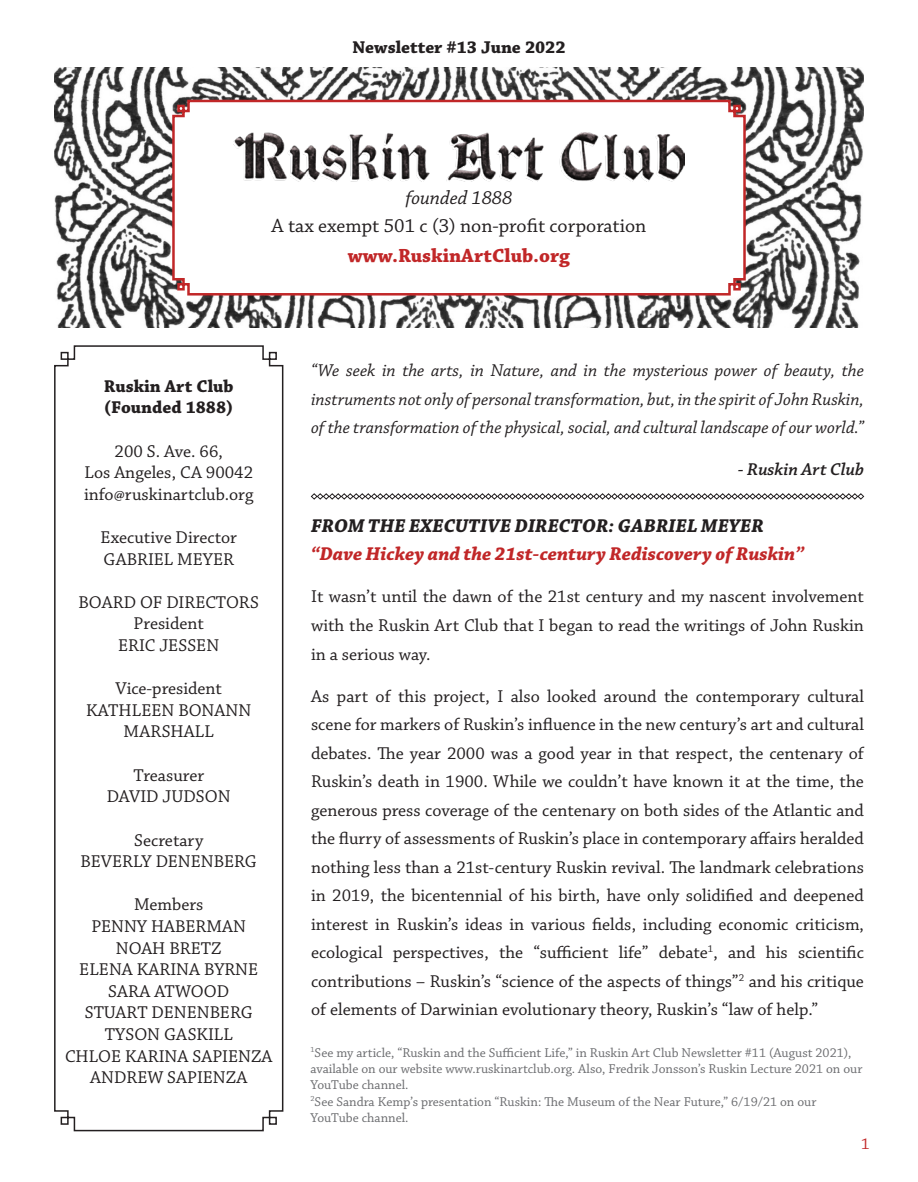
<style>
.page{position:relative;width:918px;height:1182px;background:#fff}
.page>*{position:absolute;margin:0;border:0;box-sizing:border-box;transform-origin:0 0}
.t1{font:20.1px "Chaparral Pro";color:#231f20}
.t2{font:700 20.1px "Chaparral Pro";color:#c12728}
.t3{font:italic 20.1px "Chaparral Pro";color:#231f20}
.t4{font:italic 700 19.5px "Chaparral Pro";color:#c12728}
.t5{font:italic 700 19.5px "Chaparral Pro";color:#231f20}
.t6{font:18px/28.5px "Chaparral Pro";color:#231f20;text-align:justify}
.t7{font:italic 18px/28.5px "Chaparral Pro";color:#231f20;text-align:justify}
.t8{font:700 18px "Chaparral Pro";color:#231f20}
.t9{font:italic 600 18px "Chaparral Pro";letter-spacing:.005em;color:#231f20}
.t10{font:16.5px "Chaparral Pro";color:#c12728}
.t11{font:13.5px/16.2px "Chaparral Pro";color:#6c6d70}
</style>
<div class="page">
<img style="left:54px;top:68px;width:810px;height:259px">
<svg style="left:171px;top:98px;width:576px;height:199px"></svg>
<svg style="left:54px;top:345px;width:230px;height:786px"></svg>
<img style="left:234px;top:132px;width:450px;height:49px">
<svg style="left:311px;top:493px;width:553px;height:6px"></svg>
<p class="t8" style="left:352px;top:37px;width:215px">Newsletter #13 June 2022</p>
<p class="t3" style="left:406px;top:186px;width:108px">founded 1888</p>
<p class="t1" style="left:272px;top:215px;width:376px">A tax exempt 501 c (3) non-profit corporation</p>
<p class="t2" style="left:348px;top:244px;width:224px">www.RuskinArtClub.org</p>
<p class="t8" style="left:104px;top:375px;width:131px">Ruskin Art Club</p>
<p class="t8" style="left:104px;top:397px;width:131px">(Founded 1888)</p>
<p class="t6" style="left:115px;top:437px;width:110px">200 S. Ave. 66,</p>
<p class="t6" style="left:84px;top:459px;width:170px">Los Angeles, CA 90042</p>
<p class="t6" style="left:84px;top:480px;width:171px">info@ruskinartclub.org</p>
<p class="t6" style="left:101px;top:523px;width:138px">Executive Director</p>
<p class="t6" style="left:104px;top:545px;width:132px">GABRIEL MEYER</p>
<p class="t6" style="left:79px;top:588px;width:182px">BOARD OF DIRECTORS</p>
<p class="t6" style="left:134px;top:610px;width:72px">President</p>
<p class="t6" style="left:118px;top:631px;width:103px">ERIC JESSEN</p>
<p class="t6" style="left:115px;top:675px;width:108px">Vice-president</p>
<p class="t6" style="left:86px;top:700px;width:166px;line-height:21.6px;text-align:center">KATHLEEN BONANN<br>MARSHALL</p>
<p class="t6" style="left:133px;top:761px;width:72px">Treasurer</p>
<p class="t6" style="left:107px;top:783px;width:125px">DAVID JUDSON</p>
<p class="t6" style="left:134px;top:826px;width:71px">Secretary</p>
<p class="t6" style="left:81px;top:847px;width:178px">BEVERLY DENENBERG</p>
<p class="t6" style="left:134px;top:891px;width:71px">Members</p>
<p class="t6" style="left:91px;top:912px;width:156px">PENNY HABERMAN</p>
<p class="t6" style="left:116px;top:934px;width:107px">NOAH BRETZ</p>
<p class="t6" style="left:79px;top:955px;width:180px">ELENA KARINA BYRNE</p>
<p class="t6" style="left:108px;top:977px;width:123px">SARA ATWOOD</p>
<p class="t6" style="left:85px;top:999px;width:170px">STUART DENENBERG</p>
<p class="t6" style="left:105px;top:1020px;width:130px">TYSON GASKILL</p>
<p class="t6" style="left:65px;top:1042px;width:209px">CHLOE KARINA SAPIENZA</p>
<p class="t6" style="left:90px;top:1063px;width:158px">ANDREW SAPIENZA</p>
<p class="t7" style="left:311px;top:357px;width:554px">“We seek in the arts, in Nature, and in the mysterious power of beauty, the instruments not only of personal transformation, but, in the spirit of John Ruskin, of the transformation of the physical, social, and cultural landscape of our world.”</p>
<p class="t9" style="left:738px;top:459px;width:128px">- Ruskin Art Club</p>
<p class="t5" style="left:311px;top:514px;width:454px">FROM THE EXECUTIVE DIRECTOR: GABRIEL MEYER</p>
<p class="t4" style="left:311px;top:543px;width:495px">“Dave Hickey and the 21st-century Rediscovery of Ruskin”</p>
<p class="t6" style="left:311px;top:583px;width:554px">It wasn’t until the dawn of the 21st century and my nascent involvement with the Ruskin Art Club that I began to read the writings of John Ruskin in a serious way.</p>
<p class="t6" style="left:311px;top:682px;width:555px">As part of this project, I also looked around the contemporary cultural scene for markers of Ruskin’s influence in the new century’s art and cultural debates. The year 2000 was a good year in that respect, the centenary of Ruskin’s death in 1900. While we couldn’t have known it at the time, the generous press coverage of the centenary on both sides of the Atlantic and the flurry of assessments of Ruskin’s place in contemporary affairs heralded nothing less than a 21st-century Ruskin revival. The landmark celebrations in 2019, the bicentennial of his birth, have only solidified and deepened interest in Ruskin’s ideas in various fields, including economic criticism, ecological perspectives, the “sufficient life” debate<sup>1</sup>, and his scientific contributions – Ruskin’s “science of the aspects of things”<sup>2</sup> and his critique of elements of Darwinian evolutionary theory, Ruskin’s “law of help.”</p>
<p class="t11" style="left:310px;top:1044px;width:553px"><sup>1</sup>See my article, “Ruskin and the Sufficient Life,” in Ruskin Art Club Newsletter #11 (August 2021), available on our website www.ruskinartclub.org. Also, Fredrik Jonsson’s Ruskin Lecture 2021 on our<br>YouTube channel.</p>
<p class="t11" style="left:310px;top:1093px;width:508px"><sup>2</sup>See Sandra Kemp’s presentation “Ruskin: The Museum of the Near Future,” 6/19/21 on our<br>YouTube channel.</p>
<p class="t10" style="left:861px;top:1134px;width:10px">1</p>
</div>
